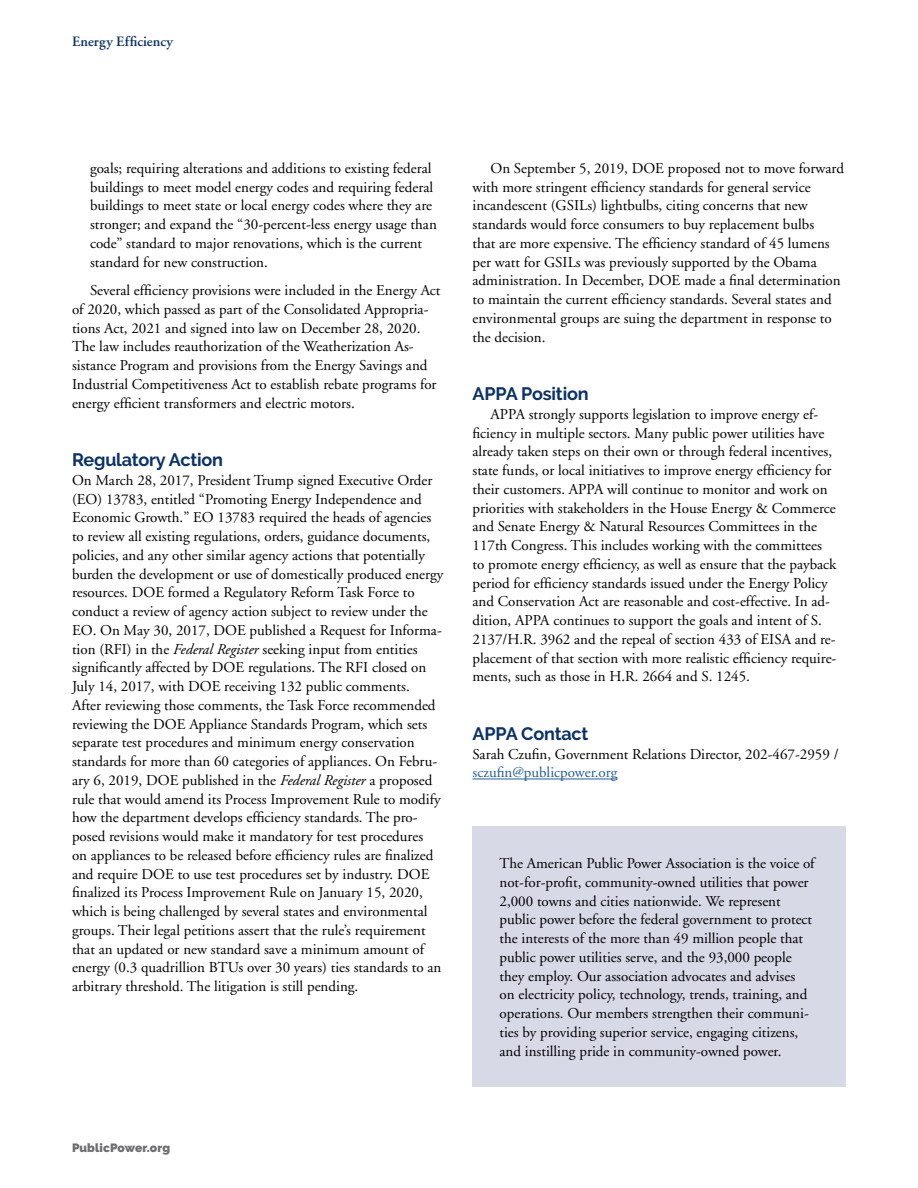
<style>
.page{position:relative;width:918px;height:1188px;background:#fff}
.page>*{position:absolute;margin:0;border:0;box-sizing:border-box;transform-origin:0 0}
.Subhead_1{font:700 18px "Raleway";letter-spacing:-.01em;color:#093266}
.First_Graph{font:15px/18.8px "Adobe Garamond";color:#000}
.Body_Text{font:15px/18.8px "Adobe Garamond";color:#000}
.Indent_Text{font:15px/18.8px "Adobe Garamond";color:#000}
.t1{font:600 14.25px "Adobe Garamond";letter-spacing:.01em;color:#093266}
.t2{font:900 12px "Raleway";letter-spacing:.01em;color:#6d6e71}
.s1{font-style:italic}
.s2{color:#215e9e}
</style>
<div class="page">
<hr style="left:472px;top:779px;width:145px;height:1px;background:#215e9e">
<div style="left:472px;top:826px;width:374px;height:262px;background:#d7d9e6"></div>
<p class="t1" style="left:72px;top:34px;width:102px">Energy Efficiency</p>
<p class="Indent_Text" style="left:90px;top:159px;width:348px">goals; requiring alterations and additions to existing federal buildings to meet model energy codes and requiring federal buildings to meet state or local energy codes where they are stronger; and expand the “30-percent-less energy usage than code” standard to major renovations, which is the current standard for new construction.</p>
<p class="Body_Text" style="left:72px;top:281px;width:370px;text-indent:18px">Several efficiency provisions were included in the Energy Act of 2020, which passed as part of the Consolidated Appropria&shy;tions Act, 2021 and signed into law on December 28, 2020.<br>The law includes reauthorization of the Weatherization As&shy;sistance Program and provisions from the Energy Savings and Industrial Competitiveness Act to establish rebate programs for energy efficient transformers and electric motors.</p>
<p class="Subhead_1" style="left:72px;top:450px;width:153px">Regulatory Action</p>
<p class="First_Graph" style="left:72px;top:471px;width:373px">On March 28, 2017, President Trump signed Executive Order (EO) 13783, entitled “Promoting Energy Independence and Economic Growth.” EO 13783 required the heads of agencies to review all existing regulations, orders, guidance documents, policies, and any other similar agency actions that potentially burden the development or use of domestically produced energy resources. DOE formed a Regulatory Reform Task Force to conduct a review of agency action subject to review under the EO. On May 30, 2017, DOE published a Request for Informa&shy;tion (RFI) in the <span class="s1">Federal Register</span> seeking input from entities significantly affected by DOE regulations. The RFI closed on July 14, 2017, with DOE receiving 132 public comments.<br>After reviewing those comments, the Task Force recommended reviewing the DOE Appliance Standards Program, which sets separate test procedures and minimum energy conservation standards for more than 60 categories of appliances. On Febru&shy;ary 6, 2019, DOE published in the <span class="s1">Federal Register</span> a proposed rule that would amend its Process Improvement Rule to modify how the department develops efficiency standards. The pro&shy;posed revisions would make it mandatory for test procedures<br>on appliances to be released before efficiency rules are finalized and require DOE to use test procedures set by industry. DOE finalized its Process Improvement Rule on January 15, 2020, which is being challenged by several states and environmental groups. Their legal petitions assert that the rule’s requirement that an updated or new standard save a minimum amount of energy (0.3 quadrillion BTUs over 30 years) ties standards to an arbitrary threshold. The litigation is still pending.</p>
<p class="Body_Text" style="left:472px;top:159px;width:373px;text-indent:18px">On September 5, 2019, DOE proposed not to move forward with more stringent efficiency standards for general service incandescent (GSILs) lightbulbs, citing concerns that new standards would force consumers to buy replacement bulbs<br>that are more expensive. The efficiency standard of 45 lumens per watt for GSILs was previously supported by the Obama administration. In December, DOE made a final determination to maintain the current efficiency standards. Several states and environmental groups are suing the department in response to the decision.</p>
<p class="Subhead_1" style="left:472px;top:384px;width:118px">APPA Position</p>
<p class="Body_Text" style="left:472px;top:405px;width:366px;text-indent:18px">APPA strongly supports legislation to improve energy ef&shy;ficiency in multiple sectors. Many public power utilities have already taken steps on their own or through federal incentives, state funds, or local initiatives to improve energy efficiency for their customers. APPA will continue to monitor and work on priorities with stakeholders in the House Energy &amp; Commerce and Senate Energy &amp; Natural Resources Committees in the 117th Congress. This includes working with the committees to promote energy efficiency, as well as ensure that the payback period for efficiency standards issued under the Energy Policy and Conservation Act are reasonable and cost-effective. In ad&shy;dition, APPA continues to support the goals and intent of S.<br>2137/H.R. 3962 and the repeal of section 433 of EISA and re&shy;placement of that section with more realistic efficiency require&shy;ments, such as those in H.R. 2664 and S. 1245.</p>
<p class="Subhead_1" style="left:472px;top:723px;width:117px">APPA Contact</p>
<p class="First_Graph" style="left:472px;top:745px;width:368px">Sarah Czufin, Government Relations Director, 202-467-2959 / <span class="s2">sczufin@publicpower.org</span></p>
<p class="First_Graph" style="left:500px;top:854px;width:317px">The American Public Power Association is the voice of not-for-profit, community-owned utilities that power 2,000 towns and cities nationwide. We represent public power before the federal government to protect the interests of the more than 49 million people that public power utilities serve, and the 93,000 people they employ. Our association advocates and advises<br>on electricity policy, technology, trends, training, and operations. Our members strengthen their communi&shy;ties by providing superior service, engaging citizens, and instilling pride in community-owned power.</p>
<p class="t2" style="left:72px;top:1140px;width:100px">PublicPower.org</p>
</div>
